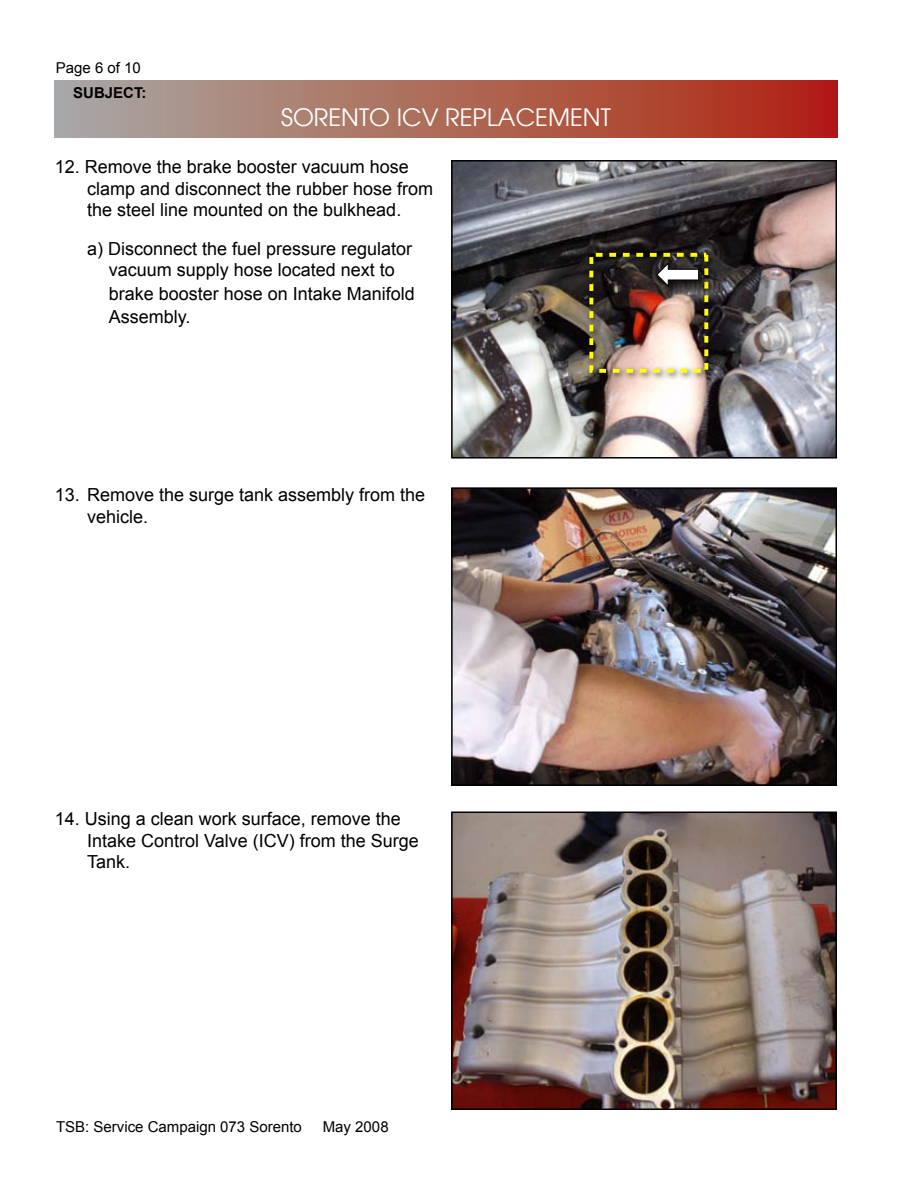
<style>
.page{position:relative;width:918px;height:1188px;background:#fff}
.page>*{position:absolute;margin:0;border:0;box-sizing:border-box;transform-origin:0 0}
.t1{font:24px "Avant Garde";color:#fff}
.t2{font:18px/21.6px "Arial";color:#000}
.t3{font:15px "Arial";color:#000}
.t4{font:700 15px "Arial";color:#000}
</style>
<div class="page">
<div style="left:55px;top:80px;width:783px;height:58px;background:linear-gradient(to right,#a9aca4,#b1240e)"></div>
<img style="left:454px;top:490px;width:380px;height:293px">
<div style="left:451px;top:487px;width:386px;height:299px;border:2px solid #000"></div>
<img style="left:454px;top:815px;width:380px;height:292px">
<div style="left:451px;top:812px;width:386px;height:298px;border:2px solid #000"></div>
<img style="left:454px;top:163px;width:380px;height:293px">
<img style="left:583px;top:246px;width:136px;height:138px">
<div style="left:589px;top:253px;width:119px;height:120px;border:4px dashed #ff0"></div>
<img style="left:652px;top:258px;width:60px;height:41px">
<svg style="left:656px;top:262px;width:43px;height:25px"></svg>
<div style="left:451px;top:160px;width:386px;height:299px;border:2px solid #000"></div>
<p class="t3" style="left:56px;top:58px;width:87px">Page 6 of 10</p>
<p class="t4" style="left:73px;top:83px;width:11px">SUBJECT</p>
<p class="t4" style="left:142px;top:83px;width:6px">:</p>
<h1 class="t1" style="left:281px;top:103px;width:130px">SORENTO ICV</h1>
<h1 class="t1" style="left:445px;top:103px;width:167px">REPLACEMENT</h1>
<p class="t2" style="left:87px;top:156px;width:348px;text-indent:-32px">12. Remove the brake booster vacuum hose clamp and disconnect the rubber hose from the steel line mounted on the bulkhead.</p>
<p class="t2" style="left:87px;top:238px;width:327px;text-align:center">a) Disconnect the fuel pressure regulator vacuum supply hose located next to</p>
<p class="t2" style="left:109px;top:282px;width:308px;line-height:23.2px">brake booster hose on Intake Manifold<br>Assembly.</p>
<p class="t2" style="left:87px;top:484px;width:340px;text-indent:-32px">13. Remove the surge tank assembly from the vehicle.</p>
<p class="t2" style="left:87px;top:808px;width:333px;text-indent:-32px">14. Using a clean work surface, remove the<br>Intake Control Valve (ICV) from the Surge<br>Tank.</p>
<p class="t3" style="left:56px;top:1117px;width:247px">TSB: Service Campaign 073 Sorento</p>
<p class="t3" style="left:323px;top:1117px;width:67px">May 2008</p>
</div>
